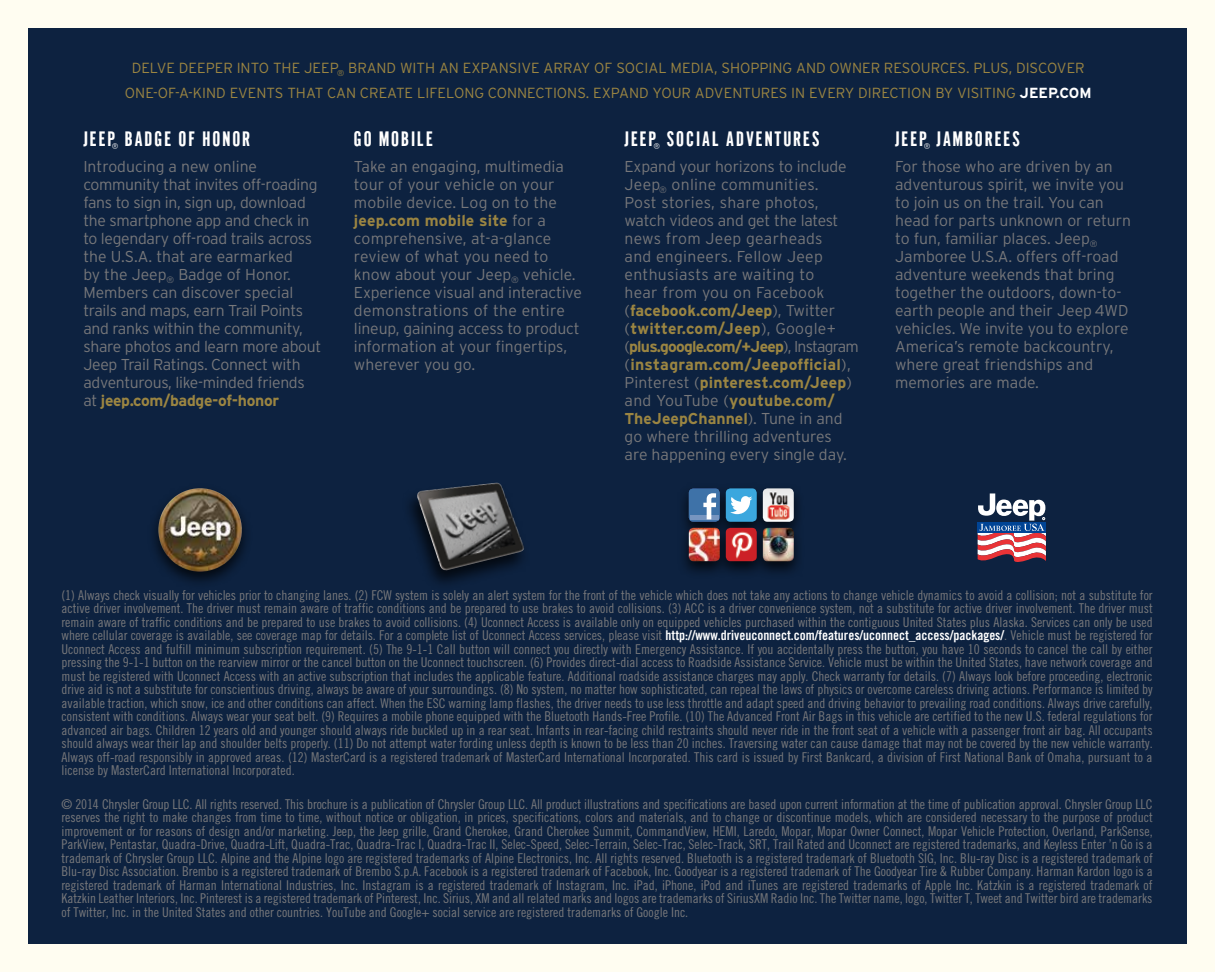
<style>
.page{position:relative;width:1215px;height:972px;background:#fffdf1}
.page>*{position:absolute;margin:0;border:0;box-sizing:border-box;transform-origin:0 0}
.t1{font:20.25px "Cg Gothic No 1";letter-spacing:.1em;color:#fff}
.t2{font:300 15.75px/18px "Interstate";color:#77777a}
.t3{font:300 15.75px/18px "Interstate";letter-spacing:-.02em;color:#77777a}
.t4{font:300 14.62px "Interstate";color:#9b8542}
.t5{font:700 14.62px "Interstate";color:#fff}
.t6{font:13.5px/13.5px "Trade Gothic Cond Eighteen";color:#77777a;text-align:justify}
.s1{font-weight:300;color:#9b8542}
.s2{font-weight:700;color:#9b8542}
.s3{font-family:"Trade Gothic Bold Cond Twenty";color:#fff}
</style>
<div class="page">
<div style="left:28px;top:28px;width:1159px;height:916px;background:#0d2240"></div>
<svg style="left:978px;top:493px;width:68px;height:69px"></svg>
<div style="left:677px;top:483px;width:128px;height:96px;background:#000;opacity:.75"></div>
<svg style="left:726px;top:488px;width:31px;height:34px"></svg>
<img style="left:726px;top:528px;width:31px;height:33px">
<img style="left:763px;top:528px;width:31px;height:33px">
<img style="left:689px;top:528px;width:31px;height:33px">
<img style="left:763px;top:488px;width:31px;height:34px">
<svg style="left:689px;top:488px;width:31px;height:34px"></svg>
<div style="left:401px;top:480px;width:131px;height:111px;background:#000;opacity:.75"></div>
<img style="left:416px;top:483px;width:109px;height:89px">
<div style="left:147px;top:483px;width:106px;height:106px;background:#000;opacity:.75"></div>
<img style="left:158px;top:488px;width:84px;height:84px;border-radius:42px">
<p class="t4" style="left:132px;top:60px;width:278px">DELVE DEEPER INTO The Jeep<sub>®</sub> brand with</p>
<p class="t4" style="left:439px;top:60px;width:79px">an expansive</p>
<p class="t4" style="left:544px;top:60px;width:82px">array of soci</p>
<p class="t4" style="left:648px;top:60px;width:83px">al media, shoppi</p>
<p class="t4" style="left:773px;top:60px;width:122px">ng and owner resources</p>
<p class="t4" style="left:966px;top:60px;width:69px">. Plus, discover</p>
<p class="t4" style="left:125px;top:84px;width:114px">one-of-a-ki nd eve</p>
<p class="t4" style="left:257px;top:84px;width:113px">nts that can cre</p>
<p class="t4" style="left:387px;top:84px;width:39px">ate lifelo</p>
<p class="t4" style="left:464px;top:84px;width:72px">ng connectio</p>
<p class="t4" style="left:567px;top:84px;width:105px">ns. Expand your</p>
<p class="t4" style="left:695px;top:84px;width:58px">adventures</p>
<p class="t4" style="left:791px;top:84px;width:28px">in ever</p>
<p class="t4" style="left:845px;top:84px;width:32px">y directio</p>
<p class="t4" style="left:921px;top:84px;width:43px">n by visiti</p>
<p class="t5" style="left:996px;top:84px;width:97px"><span class="s1">ng</span> jeep.com</p>
<h1 class="t1" style="left:354px;top:127px;width:79px">GO MOBILE</h1>
<p class="t2" style="left:354px;top:158px;width:229px">Take an engaging, multimedia tour of your vehicle on your mobile device. Log on to the <span class="s2">jeep.com mobile site</span> for a comprehensive, at-a-glance review of what you need to know about your Jeep<sub>®</sub> vehicle.<br>Experience visual and interactive demonstrations of the entire lineup, gaining access to product information at your fingertips, wherever you go.</p>
<h1 class="t1" style="left:83px;top:127px;width:168px">JEEP<sub>®</sub> BADGE OF HONOR</h1>
<p class="t3" style="left:83px;top:158px;width:240px">Introducing a new online community that invites off-roading fans to sign in, sign up, download the smartphone app and check in to legendary off-road trails across the U.S.A. that are earmarked<br>by the Jeep<sub>®</sub> Badge of Honor.<br>Members can discover special trails and maps, earn Trail Points and ranks within the community, share photos and learn more about<br>Jeep Trail Ratings. Connect with adventurous, like-minded friends at <span class="s2">jeep.com/badge-of-honor</span></p>
<h1 class="t1" style="left:625px;top:127px;width:188px">JEEP<sub>®</sub> SOCIAL ADVENTURES</h1>
<p class="t2" style="left:625px;top:158px;width:236px">Expand your horizons to include<br>Jeep<sub>®</sub> online communities.<br>Post stories, share photos, watch videos and get the latest news from Jeep gearheads<br>and engineers. Fellow Jeep enthusiasts are waiting to<br>hear from you on Facebook (<span class="s2">facebook.com/Jeep</span>), Twitter (<span class="s2">twitter.com/Jeep</span>), Google+ (<span class="s2">plus.google.com/+Jeep</span>), Instagram (<span class="s2">instagram.com/Jeepofficial</span>),<br>Pinterest (<span class="s2">pinterest.com/Jeep</span>) and YouTube (<span class="s2">youtube.com/<br>TheJeepChannel</span>). Tune in and go where thrilling adventures<br>are happening every single day.</p>
<h1 class="t1" style="left:895px;top:127px;width:109px">JEEP<sub>®</sub> JAMBOREES</h1>
<p class="t2" style="left:895px;top:158px;width:238px">For those who are driven by an adventurous spirit, we invite you to join us on the trail. You can head for parts unknown or return to fun, familiar places. Jeep<sub>®<br></sub>Jamboree U.S.A. offers off-road adventure weekends that bring together the outdoors, down-to&shy;earth people and their Jeep 4WD vehicles. We invite you to explore<br>America’s remote backcountry, where great friendships and memories are made.</p>
<p class="t6" style="left:62px;top:588px;width:1093px">(1) Always check visually for vehicles prior to changing lanes. (2) FCW system is solely an alert system for the front of the vehicle which does not take any actions to change vehicle dynamics to avoid a collision; not a substitute for active driver involvement. The driver must remain aware of traffic conditions and be prepared to use brakes to avoid collisions. (3) ACC is a driver convenience system, not a substitute for active driver involvement. The driver must remain aware of traffic conditions and be prepared to use brakes to avoid collisions. (4) Uconnect Access is available only on equipped vehicles purchased within the contiguous United States plus Alaska. Services can only be used where cellular coverage is available, see coverage map for details. For a complete list of Uconnect Access services, please visit <span class="s3">http://www.driveuconnect.com/features/uconnect_access/packages/</span>. Vehicle must be registered for Uconnect Access and fulfill minimum subscription requirement. (5) The 9-1-1 Call button will connect you directly with Emergency Assistance. If you accidentally press the button, you have 10 seconds to cancel the call by either pressing the 9-1-1 button on the rearview mirror or the cancel button on the Uconnect touchscreen. (6) Provides direct-dial access to Roadside Assistance Service. Vehicle must be within the United States, have network coverage and must be registered with Uconnect Access with an active subscription that includes the applicable feature. Additional roadside assistance charges may apply. Check warranty for details. (7) Always look before proceeding, electronic drive aid is not a substitute for conscientious driving, always be aware of your surroundings. (8) No system, no matter how sophisticated, can repeal the laws of physics or overcome careless driving actions. Performance is limited by available traction, which snow, ice and other conditions can affect. When the ESC warning lamp flashes, the driver needs to use less throttle and adapt speed and driving behavior to prevailing road conditions. Always drive carefully, consistent with conditions. Always wear your seat belt. (9) Requires a mobile phone equipped with the Bluetooth Hands-Free Profile. (10) The Advanced Front Air Bags in this vehicle are certified to the new U.S. federal regulations for advanced air bags. Children 12 years old and younger should always ride buckled up in a rear seat. Infants in rear-facing child restraints should never ride in the front seat of a vehicle with a passenger front air bag. All occupants should always wear their lap and shoulder belts properly. (11) Do not attempt water fording unless depth is known to be less than 20 inches. Traversing water can cause damage that may not be covered by the new vehicle warranty.<br>Always off-road responsibly in approved areas. (12) MasterCard is a registered trademark of MasterCard International Incorporated. This card is issued by First Bankcard, a division of First National Bank of Omaha, pursuant to a license by MasterCard International Incorporated.</p>
<p class="t6" style="left:62px;top:797px;width:1093px">© 2014 Chrysler Group LLC. All rights reserved. This brochure is a publication of Chrysler Group LLC. All product illustrations and specifications are based upon current information at the time of publication approval. Chrysler Group LLC reserves the right to make changes from time to time, without notice or obligation, in prices, specifications, colors and materials, and to change or discontinue models, which are considered necessary to the purpose of product improvement or for reasons of design and/or marketing. Jeep, the Jeep grille, Grand Cherokee, Grand Cherokee Summit, CommandView, HEMI, Laredo, Mopar, Mopar Owner Connect, Mopar Vehicle Protection, Overland, ParkSense, ParkView, Pentastar, Quadra-Drive, Quadra-Lift, Quadra-Trac, Quadra-Trac I, Quadra-Trac II, Selec-Speed, Selec-Terrain, Selec-Trac, Selec-Track, SRT, Trail Rated and Uconnect are registered trademarks, and Keyless Enter ’n Go is a trademark of Chrysler Group LLC. Alpine and the Alpine logo are registered trademarks of Alpine Electronics, Inc. All rights reserved. Bluetooth is a registered trademark of Bluetooth SIG, Inc. Blu-ray Disc is a registered trademark of Blu-ray Disc Association. Brembo is a registered trademark of Brembo S.p.A. Facebook is a registered trademark of Facebook, Inc. Goodyear is a registered trademark of The Goodyear Tire &amp; Rubber Company. Harman Kardon logo is a registered trademark of Harman International Industries, Inc. Instagram is a registered trademark of Instagram, Inc. iPad, iPhone, iPod and iTunes are registered trademarks of Apple Inc. Katzkin is a registered trademark of Katzkin Leather Interiors, Inc. Pinterest is a registered trademark of Pinterest, Inc. Sirius, XM and all related marks and logos are trademarks of SiriusXM Radio Inc. The Twitter name, logo, Twitter T, Tweet and Twitter bird are trademarks of Twitter, Inc. in the United States and other countries. YouTube and Google+ social service are registered trademarks of Google Inc.</p>
</div>
